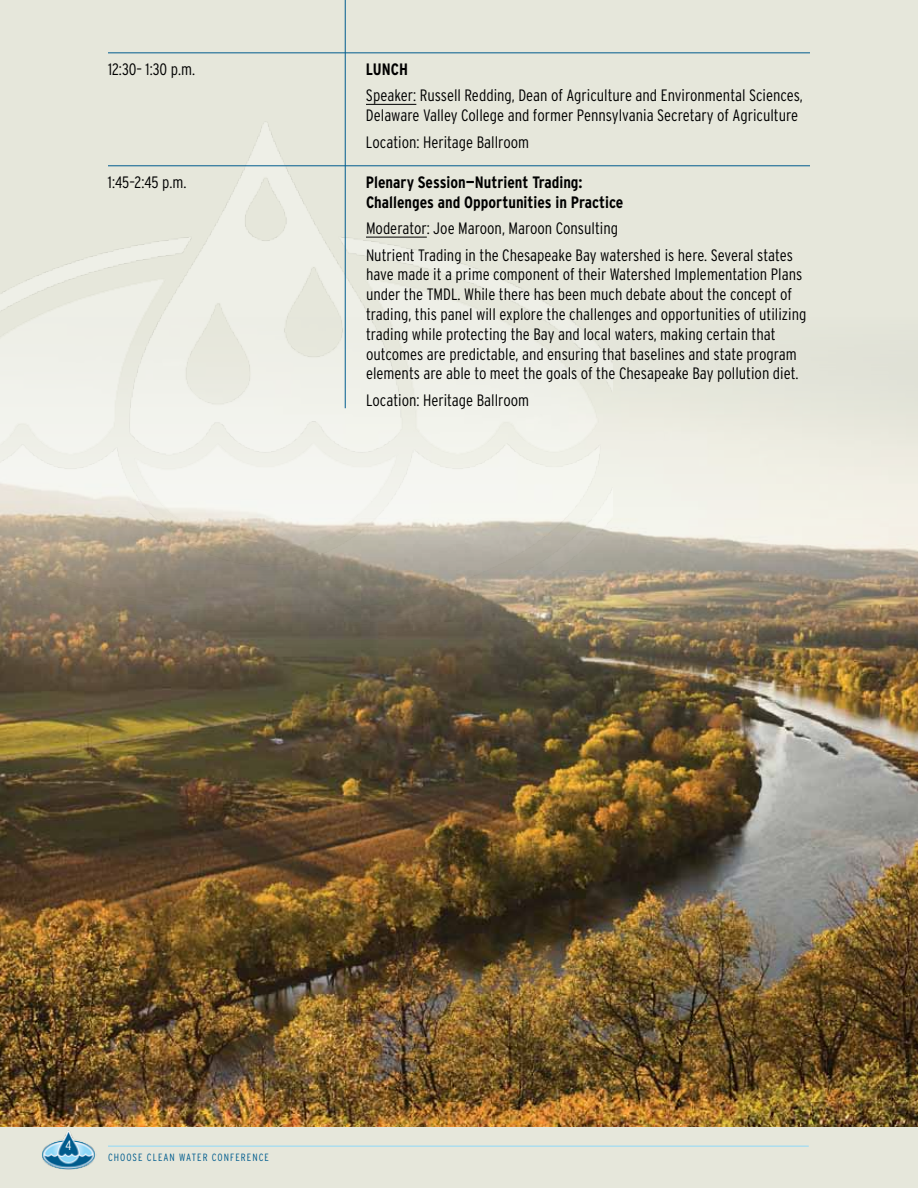
<style>
.page{position:relative;width:918px;height:1188px;background:#e6e7db}
.page>*{position:absolute;margin:0;border:0;box-sizing:border-box;transform-origin:0 0}
.t1{font:300 condensed 16.5px/19.8px "Interstate";color:#000}
.t2{font:700 condensed 16.5px/19.8px "Interstate";color:#000}
.t3{font:300 condensed 13.5px "Interstate";color:#fff}
.t4{font:300 condensed 10.5px "Interstate";letter-spacing:.095em;color:#005c8e}
</style>
<div class="page">
<hr style="left:108px;top:1146px;width:701px;height:1px;background:#8ed8f8">
<img style="left:42px;top:1130px;width:55px;height:40px">
<img style="left:37px;top:95px;width:575px;height:181px">
<img style="left:0;top:276px;width:918px;height:850px">
<hr style="left:108px;top:52px;width:702px;height:1px;background:#005c8e">
<hr style="left:366px;top:104px;width:50px;height:1px;background:#000">
<hr style="left:108px;top:165px;width:702px;height:1px;background:#005c8e">
<hr style="left:366px;top:237px;width:61px;height:1px;background:#000">
<hr style="left:345px;top:0;width:1px;height:408px;background:#005c8e">
<p class="t1" style="left:108px;top:59px;width:89px">12:30– 1:30 p.m.</p>
<p class="t2" style="left:366px;top:59px;width:43px">Lunch</p>
<p class="t1" style="left:366px;top:86px;width:438px">Speaker: Russell Redding, Dean of Agriculture and Environmental Sciences,<br>Delaware Valley College and former Pennsylvania Secretary of Agriculture</p>
<p class="t1" style="left:366px;top:132px;width:165px">Location: Heritage Ballroom</p>
<p class="t1" style="left:108px;top:172px;width:80px">1:45–2:45 p.m.</p>
<p class="t2" style="left:366px;top:172px;width:259px">Plenary Session—Nutrient Trading:<br>Challenges and Opportunities in Practice</p>
<p class="t1" style="left:366px;top:215px;width:428px;line-height:26.5px">Moderator: Joe Maroon, Maroon Consulting<br>Nutrient Trading in the Chesapeake Bay watershed is here. Several states</p>
<p class="t1" style="left:366px;top:265px;width:442px">have made it a prime component of their Watershed Implementation Plans under the TMDL. While there has been much debate about the concept of trading, this panel will explore the challenges and opportunities of utilizing trading while protecting the Bay and local waters, making certain that outcomes are predictable, and ensuring that baselines and state program elements are able to meet the goals of the Chesapeake Bay pollution diet.</p>
<p class="t1" style="left:366px;top:390px;width:165px">Location: Heritage Ballroom</p>
<p class="t3" style="left:65px;top:1138px;width:7px">4</p>
<p class="t4" style="left:108px;top:1152px;width:13px">Choose</p>
<p class="t4" style="left:147px;top:1152px;width:12px">Clean</p>
<p class="t4" style="left:179px;top:1152px;width:14px">Water</p>
<p class="t4" style="left:212px;top:1152px;width:13px">Conference</p>
</div>
